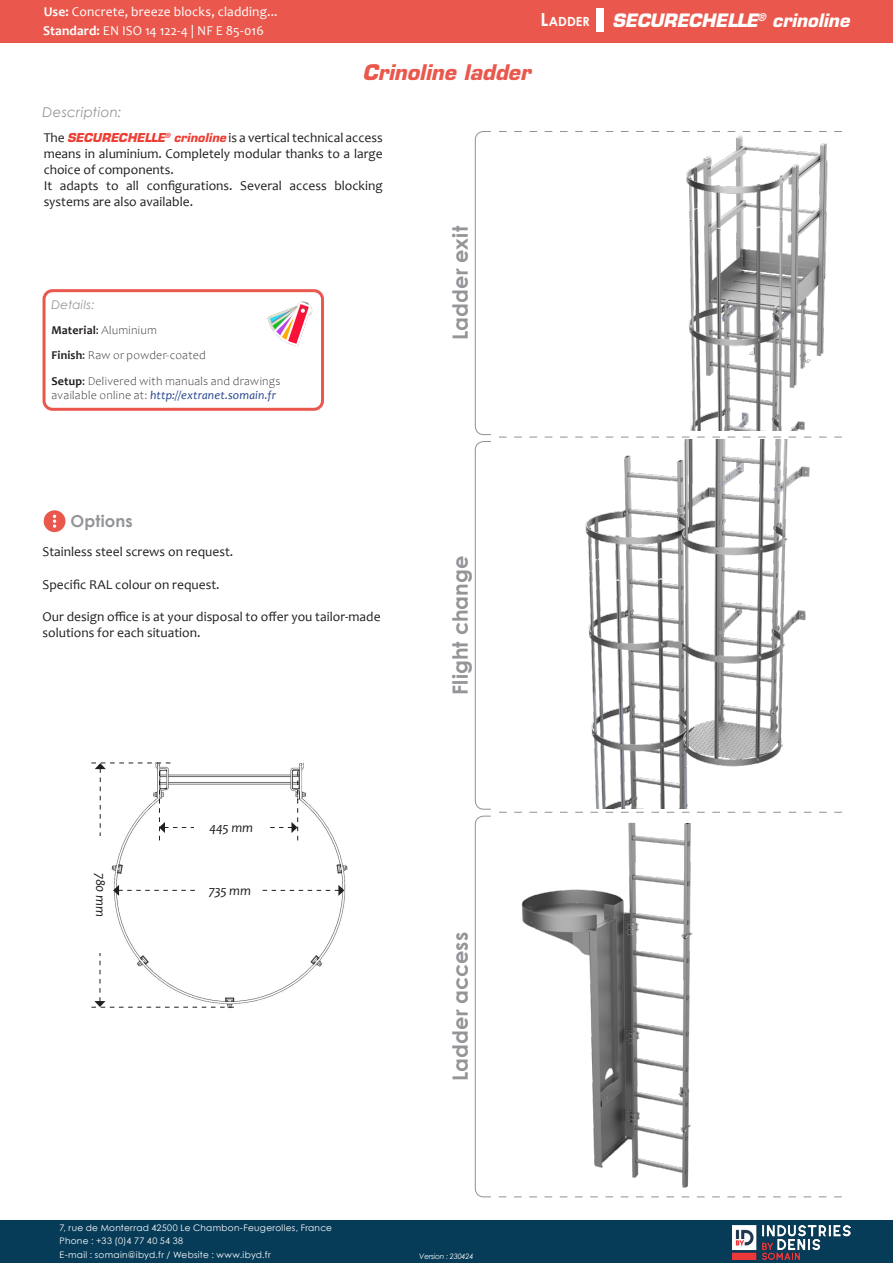
<style>
.page{position:relative;width:893px;height:1263px;background:#fff}
.page>*{position:absolute;margin:0;border:0;box-sizing:border-box;transform-origin:0 0}
.t1{font:700 21px "Century Gothic";letter-spacing:.005em;color:#939598}
.t2{font:italic 700 21px "Eurostile LT Std";color:#ea584d}
.t3{font:italic 700 18px "Eurostile LT Std";letter-spacing:-.01em;color:#fff}
.t4{font:700 16.5px "Century Gothic";letter-spacing:.01em;color:#939598}
.t5{font:13.5px/16.2px "Candara";color:#231f20}
.t6{font:13.5px/18.9px "Candara";letter-spacing:.01em;color:#fff}
.t7{font:italic 13.5px "Candara";letter-spacing:-.015em;color:#231f20}
.t8{font:italic 13.5px "Century Gothic";letter-spacing:.015em;color:#939598}
.t9{font:700 12.6px "Century Gothic";letter-spacing:.005em;color:#fff}
.t10{font:300 12px/14.4px "Candara";letter-spacing:.02em;color:#231f20}
.t11{font:italic 12px "Century Gothic";letter-spacing:.025em;color:#939598}
.t12{font:9px/13.5px "Century Gothic";letter-spacing:.03em;color:#fff}
.t13{font:italic 7.5px "Century Gothic";letter-spacing:-.025em;color:#fff}
.s1{font-weight:700}
.s2{font-size:18px}
.s3{font-family:"Eurostile LT Std";font-weight:700;font-style:italic;font-size:12px;color:#ee3e34}
.s4{font-weight:400}
.s5{font-weight:400;font-style:italic;color:#21428a}
</style>
<div class="page">
<div style="left:0;top:0;width:893px;height:43px;background:#ea584d"></div>
<div style="left:596px;top:9px;width:7px;height:23px;background:#fff"></div>
<div style="left:0;top:1220px;width:893px;height:43px;background:#073c59"></div>
<img style="left:733px;top:1225px;width:117px;height:34px">
<div style="left:43px;top:289px;width:281px;height:122px;border:3px solid #ea584d;border-radius:9px"></div>
<img style="left:267px;top:301px;width:46px;height:45px">
<img style="left:521px;top:823px;width:172px;height:364px">
<img style="left:585px;top:439px;width:225px;height:370px">
<img style="left:686px;top:135px;width:142px;height:296px">
<svg style="left:499px;top:437px;width:343px;height:1px"></svg>
<svg style="left:499px;top:812px;width:343px;height:1px"></svg>
<svg style="left:91px;top:763px;width:253px;height:245px"></svg>
<div style="left:198px;top:885px;width:63px;height:10px;background:#fff"></div>
<div style="left:194px;top:822px;width:74px;height:9px;background:#fff"></div>
<div style="left:92px;top:837px;width:14px;height:116px;background:#fff"></div>
<svg style="left:474px;top:131px;width:17px;height:304px"></svg>
<svg style="left:474px;top:441px;width:17px;height:756px"></svg>
<div style="left:44px;top:510px;width:21px;height:22px;background:#ea584d;border-radius:50%"></div>
<svg style="left:53px;top:515px;width:3px;height:13px"></svg>
<svg style="left:499px;top:131px;width:343px;height:1px"></svg>
<svg style="left:499px;top:1196px;width:343px;height:1px"></svg>
<p class="t6" style="left:43px;top:2px;width:236px"><span class="s1">Use:</span> Concrete, breeze blocks, cladding...<br><span class="s1">Standard:</span> EN ISO 14 122-4 | NF E 85-016</p>
<p class="t9" style="left:541px;top:12px;width:51px"><span class="s2">L</span>ADDER</p>
<p class="t8" style="left:43px;top:103px;width:81px">Description:</p>
<p class="t2" style="left:362px;top:60px;width:170px">Crinoline ladder</p>
<p class="t5" style="left:44px;top:129px;width:341px;text-align:justify">The <span class="s3">SECURECHELLE</span><sup>®</sup> <span class="s3">crinoline</span> is a vertical technical access means in aluminium. Completely modular thanks to a large choice of components.</p>
<p class="t5" style="left:44px;top:177px;width:341px">It adapts to all configurations. Several access blocking systems are also available.</p>
<p class="t11" style="left:51px;top:296px;width:45px">Details:</p>
<p class="t10" style="left:51px;top:323px;width:107px"><span class="s1">Material</span><span class="s4">:</span> Aluminium</p>
<p class="t10" style="left:51px;top:348px;width:156px"><span class="s1">Finish</span><span class="s4">:</span> Raw or powder-coated</p>
<p class="t10" style="left:51px;top:374px;width:231px"><span class="s1">Setup</span><span class="s4">:</span> Delivered with manuals and drawings available online at: <span class="s5">http://extranet.somain.fr</span></p>
<p class="t1" style="left:444px;top:340px;width:116px;rotate:-90deg">Ladder exit</p>
<h2 class="t3" style="left:612px;top:10px;width:239px">SECURECHELLE<sup>®</sup> crinoline</h2>
<p class="t4" style="left:70px;top:509px;width:64px">Options</p>
<p class="t5" style="left:43px;top:544px;width:192px">Stainless steel screws on request.</p>
<p class="t5" style="left:43px;top:576px;width:179px">Specific RAL colour on request.</p>
<p class="t5" style="left:43px;top:608px;width:340px">Our design office is at your disposal to offer you tailor-made solutions for each situation.</p>
<p class="t1" style="left:444px;top:695px;width:141px;rotate:-90deg">Flight change</p>
<p class="t7" style="left:109px;top:873px;width:45px;rotate:90deg">780 mm</p>
<p class="t7" style="left:209px;top:819px;width:45px">445 mm</p>
<p class="t7" style="left:209px;top:882px;width:44px">735 mm</p>
<p class="t1" style="left:444px;top:1081px;width:150px;rotate:-90deg">Ladder access</p>
<p class="t12" style="left:60px;top:1221px;width:274px">7, rue de Monterrad 42500 Le Chambon-Feugerolles, France<br>Phone : +33 (0)4 77 40 54 38<br>E-mail : somain@ibyd.fr / Website : www.ibyd.fr</p>
<p class="t13" style="left:419px;top:1250px;width:56px">Version : 230424</p>
</div>
